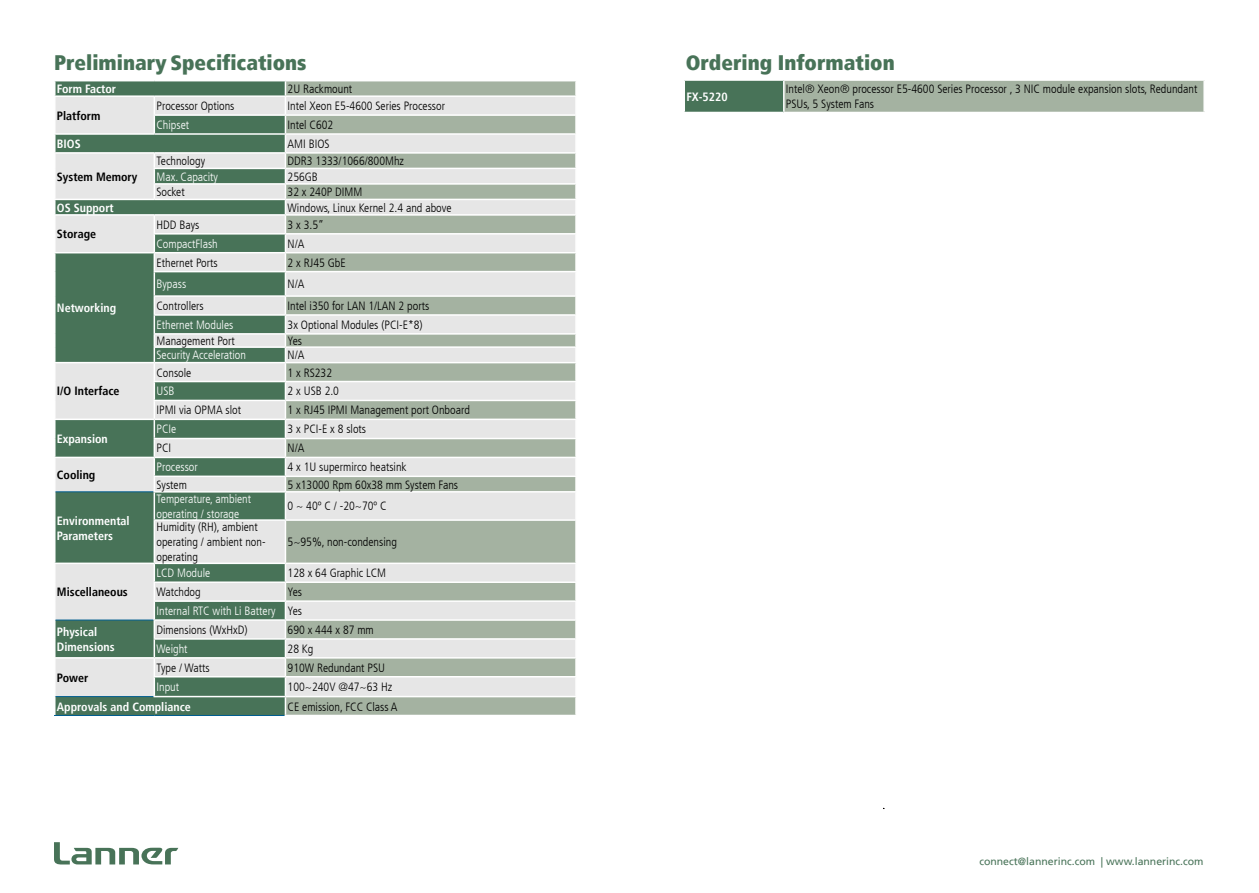
<style>
.page{position:relative;width:1259px;height:893px;background:#fff}
.page>*{position:absolute;margin:0;border:0;box-sizing:border-box;transform-origin:0 0}
.t1{font:900 condensed 21px "Frutiger LT";color:#487358}
.t2{font:300 condensed 12px/15px "Frutiger LT";color:#000}
.t3{font:300 condensed 12px/15px "Frutiger LT";color:#fff}
.t4{font:700 condensed 12px/15px "Frutiger LT";color:#fff}
.t5{font:700 condensed 12px "Frutiger LT";color:#000}
.t6{font:10.5px "Frutiger LT";color:#487358}
.s1{color:#000}
</style>
<div class="page">
<svg style="left:54px;top:842px;width:124px;height:22px"></svg>
<div style="left:684px;top:80px;width:100px;height:32px;background:#487358"></div>
<div style="left:784px;top:80px;width:420px;height:32px;background:#a4b2a1"></div>
<hr style="left:683px;top:79px;width:101px;height:2px;background:#fff">
<hr style="left:683px;top:81px;width:2px;height:31px;background:#fff">
<hr style="left:784px;top:79px;width:421px;height:2px;background:#fff">
<hr style="left:783px;top:81px;width:1px;height:31px;background:#fff">
<hr style="left:1203px;top:81px;width:2px;height:31px;background:#fff">
<svg style="left:286px;top:81px;width:289px;height:634px;background:#a7b4a4"></svg>
<svg style="left:286px;top:97px;width:289px;height:599px;background:#c6cdc5"></svg>
<svg style="left:56px;top:519px;width:229px;height:196px;background:#97ad9f"></svg>
<hr style="left:285px;top:95px;width:292px;height:2px;background:#fff">
<hr style="left:285px;top:114px;width:292px;height:2px;background:#fff">
<hr style="left:285px;top:133px;width:292px;height:2px;background:#fff">
<svg style="left:55px;top:697px;width:1px;height:18px"></svg>
<hr style="left:54px;top:715px;width:100px;height:1px;background:#005d90">
<hr style="left:154px;top:715px;width:131px;height:1px;background:#005d90">
<hr style="left:54px;top:563px;width:100px;height:1px;background:#fff">
<hr style="left:56px;top:620px;width:98px;height:1px;background:#005d90">
<svg style="left:55px;top:564px;width:1px;height:113px"></svg>
<hr style="left:54px;top:657px;width:100px;height:2px;background:#fff">
<hr style="left:56px;top:696px;width:98px;height:1px;background:#005d90">
<hr style="left:154px;top:696px;width:131px;height:1px;background:#fff">
<hr style="left:154px;top:521px;width:1px;height:42px;background:#fff">
<hr style="left:154px;top:519px;width:131px;height:2px;background:#fff">
<hr style="left:154px;top:563px;width:131px;height:1px;background:#fff">
<hr style="left:154px;top:581px;width:131px;height:2px;background:#fff">
<hr style="left:154px;top:600px;width:131px;height:2px;background:#fff">
<hr style="left:154px;top:619px;width:131px;height:2px;background:#fff">
<hr style="left:154px;top:638px;width:131px;height:2px;background:#fff">
<svg style="left:154px;top:564px;width:1px;height:132px"></svg>
<hr style="left:154px;top:657px;width:131px;height:2px;background:#fff">
<hr style="left:154px;top:676px;width:131px;height:1px;background:#fff">
<hr style="left:285px;top:152px;width:292px;height:2px;background:#fff">
<hr style="left:285px;top:168px;width:292px;height:1px;background:#fff">
<hr style="left:285px;top:183px;width:292px;height:2px;background:#fff">
<hr style="left:285px;top:199px;width:292px;height:1px;background:#fff">
<hr style="left:285px;top:214px;width:292px;height:2px;background:#fff">
<hr style="left:285px;top:233px;width:292px;height:2px;background:#fff">
<svg style="left:575px;top:81px;width:1px;height:190px"></svg>
<hr style="left:285px;top:252px;width:292px;height:1px;background:#fff">
<hr style="left:285px;top:271px;width:292px;height:1px;background:#fff">
<hr style="left:285px;top:295px;width:292px;height:2px;background:#fff">
<hr style="left:285px;top:314px;width:292px;height:2px;background:#fff">
<hr style="left:285px;top:333px;width:292px;height:2px;background:#fff">
<hr style="left:285px;top:346px;width:292px;height:2px;background:#fff">
<hr style="left:285px;top:362px;width:292px;height:1px;background:#fff">
<hr style="left:285px;top:381px;width:292px;height:1px;background:#fff">
<hr style="left:285px;top:400px;width:292px;height:1px;background:#fff">
<hr style="left:285px;top:419px;width:292px;height:1px;background:#fff">
<hr style="left:285px;top:438px;width:292px;height:1px;background:#fff">
<hr style="left:285px;top:457px;width:292px;height:1px;background:#fff">
<svg style="left:575px;top:297px;width:1px;height:194px"></svg>
<hr style="left:285px;top:476px;width:292px;height:1px;background:#fff">
<hr style="left:285px;top:491px;width:292px;height:2px;background:#fff">
<svg style="left:54px;top:81px;width:232px;height:438px;background:#98aea0"></svg>
<hr style="left:285px;top:519px;width:292px;height:2px;background:#fff">
<hr style="left:285px;top:563px;width:292px;height:1px;background:#fff">
<hr style="left:285px;top:581px;width:292px;height:2px;background:#fff">
<hr style="left:285px;top:600px;width:292px;height:2px;background:#fff">
<hr style="left:285px;top:619px;width:292px;height:2px;background:#fff">
<hr style="left:285px;top:638px;width:292px;height:2px;background:#fff">
<hr style="left:285px;top:657px;width:292px;height:2px;background:#fff">
<hr style="left:285px;top:676px;width:292px;height:1px;background:#fff">
<svg style="left:285px;top:581px;width:1px;height:134px"></svg>
<svg style="left:575px;top:583px;width:1px;height:132px"></svg>
<hr style="left:285px;top:696px;width:292px;height:1px;background:#fff">
<h1 class="t1" style="left:54px;top:50px;width:254px">Preliminary Specifications</h1>
<h1 class="t1" style="left:686px;top:50px;width:210px">Ordering Information</h1>
<p class="t4" style="left:686px;top:89px;width:43px">FX-5220</p>
<p class="t2" style="left:786px;top:82px;width:413px">Intel® Xeon® processor E5-4600 Series Processor , 3 NIC module expansion slots, Redundant<br>PSUs, 5 System Fans</p>
<p class="t4" style="left:57px;top:81px;width:61px">Form Factor</p>
<p class="t2" style="left:287px;top:81px;width:66px">2U Rackmount</p>
<p class="t5" style="left:57px;top:108px;width:45px">Platform</p>
<p class="t2" style="left:156px;top:99px;width:80px">Processor Options</p>
<p class="t2" style="left:287px;top:99px;width:159px">Intel Xeon E5-4600 Series Processor</p>
<p class="t3" style="left:156px;top:118px;width:34px">Chipset</p>
<p class="t2" style="left:287px;top:118px;width:47px">Intel C602</p>
<p class="t4" style="left:57px;top:136px;width:25px">BIOS</p>
<p class="t2" style="left:287px;top:136px;width:43px">AMI BIOS</p>
<p class="t5" style="left:57px;top:169px;width:82px">System Memory</p>
<p class="t2" style="left:156px;top:154px;width:50px">Technology</p>
<p class="t2" style="left:287px;top:154px;width:118px">DDR3 1333/1066/800Mhz</p>
<p class="t3" style="left:156px;top:169px;width:63px">Max. Capacity</p>
<p class="t2" style="left:287px;top:169px;width:32px">256GB</p>
<p class="t2" style="left:156px;top:185px;width:30px">Socket</p>
<p class="t2" style="left:287px;top:185px;width:76px">32 x 240P DIMM</p>
<p class="t4" style="left:57px;top:200px;width:58px">OS Support</p>
<p class="t2" style="left:287px;top:200px;width:165px">Windows, Linux Kernel 2.4 and above</p>
<p class="t5" style="left:57px;top:227px;width:41px">Storage</p>
<p class="t2" style="left:156px;top:217px;width:44px">HDD Bays</p>
<p class="t2" style="left:287px;top:217px;width:38px">3 x 3.5”</p>
<p class="t3" style="left:156px;top:236px;width:63px">CompactFlash</p>
<p class="t2" style="left:287px;top:236px;width:18px">N/A</p>
<p class="t4" style="left:57px;top:301px;width:61px">Networking</p>
<p class="t5" style="left:57px;top:384px;width:64px">I/O Interface</p>
<p class="t4" style="left:57px;top:431px;width:52px">Expansion</p>
<p class="t5" style="left:57px;top:468px;width:40px">Cooling</p>
<p class="t4" style="left:57px;top:513px;width:74px">Environmental<br>Parameters</p>
<p class="t5" style="left:57px;top:585px;width:72px">Miscellaneous</p>
<p class="t2" style="left:156px;top:255px;width:63px">Ethernet Ports</p>
<p class="t2" style="left:287px;top:255px;width:60px">2 x RJ45 GbE</p>
<p class="t3" style="left:156px;top:277px;width:31px">Bypass</p>
<p class="t2" style="left:287px;top:277px;width:18px">N/A</p>
<p class="t2" style="left:156px;top:299px;width:49px">Controllers</p>
<p class="t2" style="left:287px;top:299px;width:143px">Intel i350 for LAN 1/LAN 2 ports</p>
<p class="t3" style="left:156px;top:317px;width:78px">Ethernet Modules</p>
<p class="t2" style="left:287px;top:317px;width:137px">3x Optional Modules (PCI-E*8)</p>
<p class="t2" style="left:156px;top:333px;width:80px">Management Port</p>
<p class="t2" style="left:287px;top:333px;width:16px">Yes</p>
<p class="t3" style="left:156px;top:348px;width:91px">Security Acceleration</p>
<p class="t2" style="left:287px;top:348px;width:18px">N/A</p>
<p class="t2" style="left:156px;top:365px;width:36px">Console</p>
<p class="t2" style="left:287px;top:365px;width:46px">1 x RS232</p>
<p class="t3" style="left:156px;top:384px;width:19px">USB</p>
<p class="t2" style="left:287px;top:384px;width:53px">2 x USB 2.0</p>
<p class="t2" style="left:156px;top:403px;width:86px">IPMI via OPMA slot</p>
<p class="t2" style="left:287px;top:403px;width:184px">1 x RJ45 IPMI Management port Onboard</p>
<p class="t3" style="left:156px;top:422px;width:21px">PCIe</p>
<p class="t2" style="left:287px;top:422px;width:80px">3 x PCI-E x 8 slots</p>
<p class="t2" style="left:156px;top:441px;width:16px">PCI</p>
<p class="t2" style="left:287px;top:441px;width:18px">N/A</p>
<p class="t3" style="left:156px;top:460px;width:43px">Processor</p>
<p class="t2" style="left:287px;top:460px;width:121px">4 x 1U supermirco heatsink</p>
<p class="t2" style="left:156px;top:477px;width:32px">System</p>
<p class="t2" style="left:287px;top:477px;width:172px">5 x13000 Rpm 60x38 mm System Fans</p>
<p class="t3" style="left:156px;top:491px;width:96px">Temperature, ambient operating / storage</p>
<p class="t2" style="left:287px;top:499px;width:101px">0 ~ 40º C / -20~70º C</p>
<p class="t2" style="left:156px;top:520px;width:111px">Humidity (RH), ambient operating / ambient non&shy;operating</p>
<p class="t2" style="left:287px;top:535px;width:111px">5~95%, non-condensing</p>
<p class="t3" style="left:156px;top:566px;width:55px">LCD Module</p>
<p class="t2" style="left:287px;top:566px;width:100px">128 x 64 Graphic LCM</p>
<p class="t2" style="left:156px;top:585px;width:46px">Watchdog</p>
<p class="t3" style="left:156px;top:583px;width:147px;line-height:18.9px;text-align:right"><span class="s1">Yes<br></span>Internal RTC with Li Battery <span class="s1">Yes</span></p>
<p class="t4" style="left:57px;top:624px;width:59px">Physical<br>Dimensions</p>
<p class="t2" style="left:156px;top:622px;width:93px">Dimensions (WxHxD)</p>
<p class="t2" style="left:287px;top:622px;width:88px">690 x 444 x 87 mm</p>
<p class="t3" style="left:156px;top:641px;width:33px">Weight</p>
<p class="t2" style="left:287px;top:641px;width:27px">28 Kg</p>
<p class="t2" style="left:156px;top:660px;width:55px">Type / Watts</p>
<p class="t2" style="left:287px;top:660px;width:99px">910W Redundant PSU</p>
<p class="t3" style="left:156px;top:680px;width:24px">Input</p>
<p class="t2" style="left:287px;top:680px;width:106px">100~240V @47~63 Hz</p>
<p class="t4" style="left:57px;top:699px;width:135px">Approvals and Compliance</p>
<p class="t2" style="left:287px;top:699px;width:111px">CE emission, FCC Class A</p>
<p class="t5" style="left:57px;top:670px;width:33px">Power</p>
<p class="t6" style="left:979px;top:855px;width:226px">connect@lannerinc.com | www.lannerinc.com</p>
</div>
